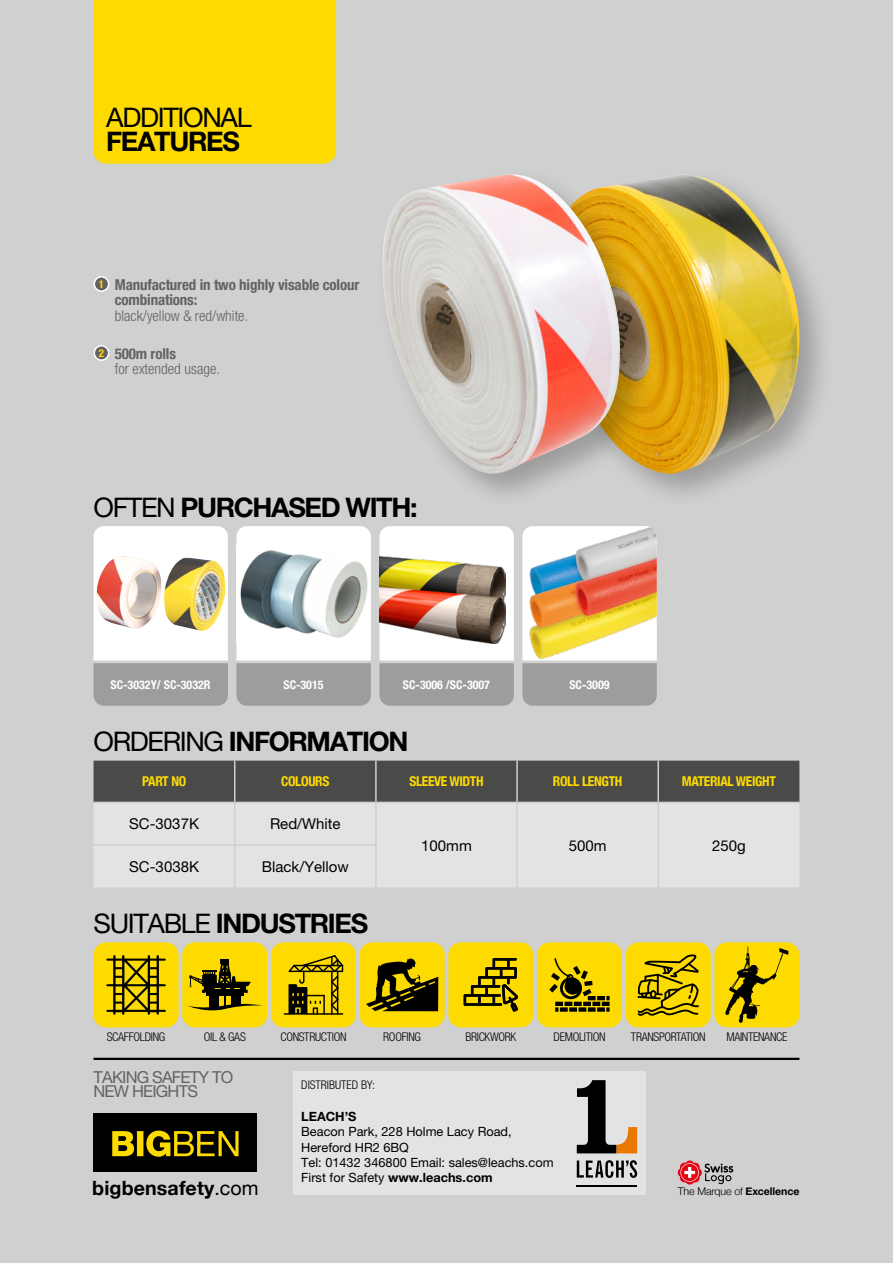
<style>
.page{position:relative;width:893px;height:1263px;background:#d0d0d0}
.page>*{position:absolute;margin:0;border:0;box-sizing:border-box;transform-origin:0 0}
.t1{font:700 27px "Helvetica Neue LT Pro";letter-spacing:-.05em;color:#000}
.t2{font:27px "Helvetica Neue LT Pro";letter-spacing:-.05em;color:#000}
.t3{font:700 19.65px "Helvetica Neue";letter-spacing:.005em;color:#000}
.t4{font:16.5px/13.5px "Helvetica Neue LT Pro";letter-spacing:-.05em;color:#646363}
.t5{font:700 condensed 15px/15.8px "Helvetica Neue";letter-spacing:-.01em;color:#646363}
.t6{font:15px "Helvetica Neue LT Pro";color:#000}
.t7{font:300 condensed 15px "Helvetica Neue LT Pro";color:#646363}
.t8{font:700 condensed 13.5px "Helvetica Neue";letter-spacing:-.025em;color:#fdda00}
.t9{font:12.75px/15.3px "Helvetica Neue LT Pro";color:#000}
.t10{font:700 12.75px "Helvetica Neue LT Pro";color:#000}
.t11{font:300 condensed 12px "Helvetica Neue LT Pro";letter-spacing:-.025em;color:#000}
.t12{font:700 condensed 12px "Helvetica Neue";color:#fff}
.t13{font:300 condensed 12px "Helvetica Neue LT Pro";color:#000}
.t14{font:300 10.65px "Helvetica Neue";letter-spacing:-.01em;color:#000}
.s1{font-size:10.8px;color:#fdda00}
.s2{font-weight:400}
.s3{font-weight:700}
</style>
<div class="page">
<hr style="left:94px;top:1058px;width:705px;height:2px;background:#000">
<svg style="left:678px;top:1160px;width:55px;height:24px"></svg>
<div style="left:293px;top:1071px;width:353px;height:124px;background:#e3e3e3"></div>
<svg style="left:577px;top:1160px;width:60px;height:18px"></svg>
<hr style="left:577px;top:1185px;width:60px;height:1px;background:#000">
<svg style="left:577px;top:1080px;width:60px;height:73px"></svg>
<div style="left:94px;top:1113px;width:163px;height:59px;background:#000"></div>
<svg style="left:112px;top:1130px;width:127px;height:27px"></svg>
<div style="left:94px;top:0;width:242px;height:164px;background:#fdda00"></div>
<div style="left:94px;top:277px;width:15px;height:14px;background:#646363;border-radius:50%"></div>
<div style="left:94px;top:276px;width:15px;height:16px;border:2px solid #fff;border-radius:50%"></div>
<div style="left:94px;top:346px;width:15px;height:14px;background:#646363;border-radius:50%"></div>
<div style="left:94px;top:345px;width:15px;height:16px;border:2px solid #fff;border-radius:50%"></div>
<svg style="left:94px;top:526px;width:134px;height:180px;background:#d6d6d5"></svg>
<img style="left:95px;top:556px;width:132px;height:75px">
<svg style="left:236px;top:526px;width:135px;height:180px;background:#cbcbcb"></svg>
<img style="left:236px;top:545px;width:135px;height:96px">
<svg style="left:379px;top:526px;width:135px;height:180px;background:#d1d1d1"></svg>
<img style="left:379px;top:553px;width:127px;height:90px">
<svg style="left:522px;top:660px;width:135px;height:46px;background:#a1a1a1"></svg>
<img style="left:522px;top:526px;width:135px;height:134px">
<div style="left:94px;top:761px;width:705px;height:41px;background:#4a4a49"></div>
<div style="left:94px;top:803px;width:705px;height:84px;background:#e3e3e3"></div>
<hr style="left:234px;top:761px;width:1px;height:41px;background:#d0d0d0">
<hr style="left:375px;top:761px;width:2px;height:41px;background:#d0d0d0">
<hr style="left:516px;top:761px;width:2px;height:41px;background:#d0d0d0">
<hr style="left:657px;top:761px;width:2px;height:41px;background:#d0d0d0">
<hr style="left:234px;top:803px;width:1px;height:41px;background:#d0d0d0">
<hr style="left:375px;top:803px;width:2px;height:41px;background:#d0d0d0">
<hr style="left:516px;top:803px;width:2px;height:42px;background:#d0d0d0">
<hr style="left:657px;top:803px;width:2px;height:42px;background:#d0d0d0">
<hr style="left:94px;top:844px;width:141px;height:2px;background:#d0d0d0">
<hr style="left:235px;top:844px;width:142px;height:2px;background:#d0d0d0">
<hr style="left:234px;top:846px;width:1px;height:41px;background:#d0d0d0">
<hr style="left:375px;top:846px;width:2px;height:41px;background:#d0d0d0">
<hr style="left:516px;top:845px;width:2px;height:42px;background:#d0d0d0">
<hr style="left:657px;top:845px;width:2px;height:42px;background:#d0d0d0">
<div style="left:94px;top:942px;width:85px;height:85px;background:#fdda00;border-radius:13px"></div>
<svg style="left:106px;top:955px;width:60px;height:60px"></svg>
<div style="left:182px;top:942px;width:85px;height:85px;background:#fdda00;border-radius:13px"></div>
<svg style="left:187px;top:1002px;width:75px;height:8px"></svg>
<div style="left:206px;top:990px;width:37px;height:6px;background:#000"></div>
<div style="left:209px;top:994px;width:9px;height:14px;background:#000"></div>
<div style="left:231px;top:994px;width:9px;height:12px;background:#000"></div>
<div style="left:221px;top:959px;width:8px;height:5px;background:#000"></div>
<hr style="left:224px;top:962px;width:2px;height:45px;background:#000">
<svg style="left:189px;top:960px;width:62px;height:33px"></svg>
<div style="left:271px;top:942px;width:85px;height:85px;background:#fdda00;border-radius:13px"></div>
<svg style="left:284px;top:955px;width:59px;height:60px"></svg>
<div style="left:360px;top:942px;width:85px;height:85px;background:#fdda00;border-radius:13px"></div>
<svg style="left:366px;top:958px;width:72px;height:53px"></svg>
<div style="left:448px;top:942px;width:85px;height:85px;background:#fdda00;border-radius:13px"></div>
<svg style="left:464px;top:958px;width:54px;height:54px"></svg>
<div style="left:537px;top:942px;width:85px;height:85px;background:#fdda00;border-radius:13px"></div>
<svg style="left:551px;top:958px;width:59px;height:54px"></svg>
<div style="left:626px;top:942px;width:85px;height:85px;background:#fdda00;border-radius:13px"></div>
<svg style="left:637px;top:954px;width:62px;height:62px"></svg>
<div style="left:714px;top:942px;width:85px;height:85px;background:#fdda00;border-radius:13px"></div>
<svg style="left:725px;top:946px;width:63px;height:77px"></svg>
<div style="left:546px;top:167px;width:290px;height:342px;background:#000;opacity:.25"></div>
<img style="left:655px;top:174px;width:146px;height:301px">
<div style="left:375px;top:167px;width:280px;height:341px;background:#000;opacity:.25"></div>
<img style="left:383px;top:174px;width:239px;height:301px">
<h1 class="t2" style="left:106px;top:101px;width:147px">ADDITIONAL</h1>
<h1 class="t1" style="left:106px;top:125px;width:135px">FEATURES</h1>
<p class="t5" style="left:115px;top:275px;width:246px;text-indent:-16px"><span class="s1">1</span> Manufactured in two highly visable colour combinations:</p>
<p class="t7" style="left:115px;top:307px;width:135px">black/yellow &amp; red/white.</p>
<p class="t5" style="left:99px;top:344px;width:79px"><span class="s1">2</span> 500m rolls</p>
<p class="t7" style="left:115px;top:360px;width:107px">for extended usage.</p>
<h1 class="t1" style="left:94px;top:490px;width:326px"><span class="s2">OFTEN</span> PURCHASED WITH:</h1>
<p class="t12" style="left:111px;top:674px;width:102px">SC-3032Y/ SC-3032R</p>
<p class="t12" style="left:283px;top:674px;width:42px">SC-3015</p>
<p class="t12" style="left:403px;top:674px;width:89px">SC-3006 /SC-3007</p>
<p class="t12" style="left:569px;top:674px;width:42px">SC-3009</p>
<h1 class="t1" style="left:94px;top:725px;width:316px"><span class="s2">ORDERING</span> INFORMATION</h1>
<p class="t8" style="left:142px;top:770px;width:46px">PART NO</p>
<p class="t8" style="left:281px;top:770px;width:50px">COLOURS</p>
<p class="t8" style="left:409px;top:770px;width:76px">SLEEVE WIDTH</p>
<p class="t8" style="left:553px;top:770px;width:71px">ROLL LENGTH</p>
<p class="t8" style="left:682px;top:770px;width:96px">MATERIAL WEIGHT</p>
<p class="t6" style="left:129px;top:815px;width:71px">SC-3037K</p>
<p class="t6" style="left:270px;top:815px;width:72px">Red/White</p>
<p class="t6" style="left:421px;top:836px;width:52px">100mm</p>
<p class="t6" style="left:569px;top:836px;width:39px">500m</p>
<p class="t6" style="left:712px;top:836px;width:35px">250g</p>
<p class="t6" style="left:129px;top:858px;width:71px">SC-3038K</p>
<p class="t6" style="left:262px;top:858px;width:88px">Black/Yellow</p>
<h1 class="t1" style="left:94px;top:906px;width:276px"><span class="s2">SUITABLE</span> INDUSTRIES</h1>
<p class="t11" style="left:107px;top:1029px;width:60px">SCAFFOLDING</p>
<p class="t11" style="left:204px;top:1029px;width:43px">OIL &amp; GAS</p>
<p class="t11" style="left:280px;top:1029px;width:68px">CONSTRUCTION</p>
<p class="t11" style="left:383px;top:1029px;width:39px">ROOFING</p>
<p class="t11" style="left:465px;top:1029px;width:52px">BRICKWORK</p>
<p class="t11" style="left:554px;top:1029px;width:53px">DEMOLITION</p>
<p class="t11" style="left:631px;top:1029px;width:76px">TRANSPORTATION</p>
<p class="t11" style="left:726px;top:1029px;width:62px">MAINTENANCE</p>
<p class="t4" style="left:94px;top:1070px;width:141px">TAKING SAFETY TO<br>NEW HEIGHTS</p>
<h2 class="t3" style="left:92px;top:1172px;width:168px">bigbensafety<span class="s2">.com</span></h2>
<p class="t13" style="left:301px;top:1077px;width:75px">DISTRIBUTED BY:</p>
<p class="t10" style="left:301px;top:1108px;width:57px">LEACH’S</p>
<p class="t9" style="left:301px;top:1124px;width:254px">Beacon Park, 228 Holme Lacy Road,<br>Hereford HR2 6BQ<br>Tel: 01432 346800 Email: sales@leachs.com<br>First for Safety <span class="s3">www.leachs.com</span></p>
<p class="t14" style="left:678px;top:1185px;width:123px">The Marque of <span class="s3">Excellence</span></p>
</div>
